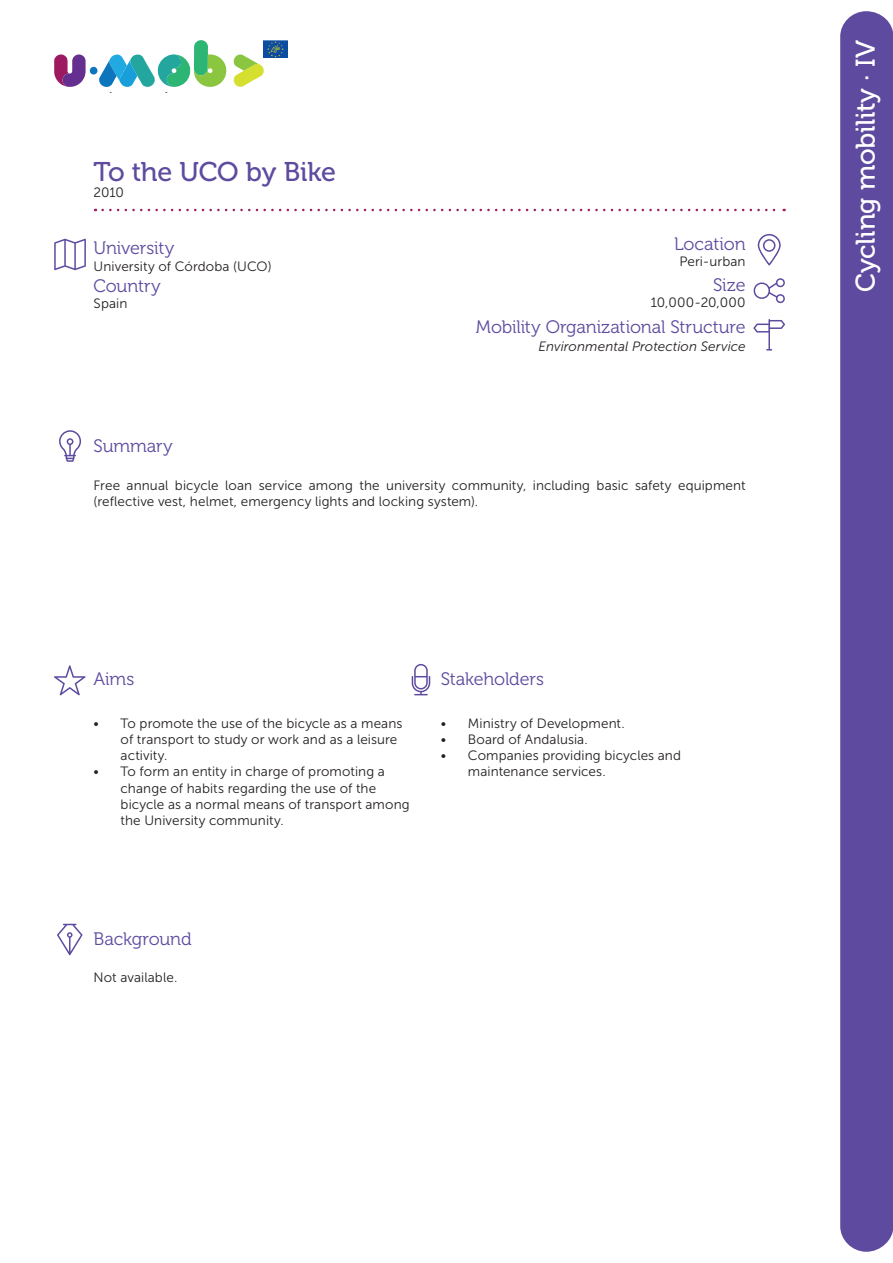
<style>
.page{position:relative;width:893px;height:1263px;background:#fff}
.page>*{position:absolute;margin:0;border:0;box-sizing:border-box;transform-origin:0 0}
.t1{font:27px "Museo 500";letter-spacing:-.01em;color:#fff}
.t2{font:27px "Museo 500";letter-spacing:-.015em;color:#5e4b9f}
.t3{font:18px "Museo 300";letter-spacing:-.005em;color:#5e4b9f}
.t4{font:13.5px/16.2px "Museo Sans 300";letter-spacing:.005em;color:#231f20}
.t5{font:italic 13.5px "Museo Sans 300";letter-spacing:.005em;color:#231f20}
</style>
<div class="page">
<div style="left:840px;top:11px;width:53px;height:1241px;background:#5e4b9f;border-radius:26px"></div>
<svg style="left:54px;top:54px;width:32px;height:33px"></svg>
<svg style="left:233px;top:54px;width:31px;height:33px"></svg>
<div style="left:90px;top:67px;width:8px;height:8px;background:#0d75bb;border-radius:50%"></div>
<img style="left:263px;top:40px;width:25px;height:18px">
<svg style="left:99px;top:40px;width:128px;height:53px"></svg>
<svg style="left:103px;top:209px;width:682px;height:2px"></svg>
<svg style="left:54px;top:665px;width:32px;height:30px"></svg>
<svg style="left:753px;top:278px;width:32px;height:26px"></svg>
<svg style="left:758px;top:234px;width:23px;height:31px"></svg>
<svg style="left:54px;top:239px;width:32px;height:31px"></svg>
<svg style="left:59px;top:430px;width:22px;height:32px"></svg>
<svg style="left:753px;top:319px;width:32px;height:32px"></svg>
<svg style="left:412px;top:664px;width:18px;height:31px"></svg>
<svg style="left:57px;top:924px;width:26px;height:31px"></svg>
<h1 class="t2" style="left:94px;top:157px;width:244px">To the UCO by Bike</h1>
<p class="t4" style="left:94px;top:185px;width:32px">2010</p>
<h2 class="t3" style="left:94px;top:239px;width:82px">University</h2>
<p class="t4" style="left:94px;top:258px;width:179px">University of Córdoba (UCO)</p>
<h2 class="t3" style="left:94px;top:276px;width:69px">Country</h2>
<p class="t4" style="left:94px;top:296px;width:35px">Spain</p>
<h2 class="t3" style="left:94px;top:436px;width:81px">Summary</h2>
<h2 class="t3" style="left:674px;top:234px;width:73px">Location</h2>
<p class="t4" style="left:679px;top:253px;width:68px">Peri-urban</p>
<h2 class="t3" style="left:713px;top:275px;width:34px">Size</h2>
<p class="t4" style="left:651px;top:295px;width:96px">10,000-20,000</p>
<h2 class="t3" style="left:476px;top:317px;width:271px">Mobility Organizational Structure</h2>
<p class="t5" style="left:538px;top:339px;width:209px">Environmental Protection Service</p>
<p class="t4" style="left:94px;top:477px;width:654px">Free annual bicycle loan service among the university community, including basic safety equipment (reflective vest, helmet, emergency lights and locking system).</p>
<h2 class="t3" style="left:94px;top:669px;width:42px">Aims</h2>
<h2 class="t3" style="left:441px;top:669px;width:105px">Stakeholders</h2>
<p class="t4" style="left:121px;top:715px;width:283px;text-indent:-27px">• To promote the use of the bicycle as a means of transport to study or work and as a leisure activity.</p>
<p class="t4" style="left:121px;top:764px;width:291px;text-indent:-27px">• To form an entity in charge of promoting a change of habits regarding the use of the bicycle as a normal means of transport among the University community.</p>
<p class="t4" style="left:441px;top:715px;width:185px">• Ministry of Development.</p>
<p class="t4" style="left:441px;top:731px;width:148px">• Board of Andalusia.</p>
<p class="t4" style="left:468px;top:748px;width:215px;text-indent:-27px">• Companies providing bicycles and maintenance services.</p>
<h2 class="t3" style="left:94px;top:929px;width:100px">Background</h2>
<p class="t4" style="left:94px;top:970px;width:85px">Not available.</p>
<h1 class="t1" style="left:851px;top:292px;width:253px;rotate:-90deg">Cycling mobility · IV</h1>
</div>
